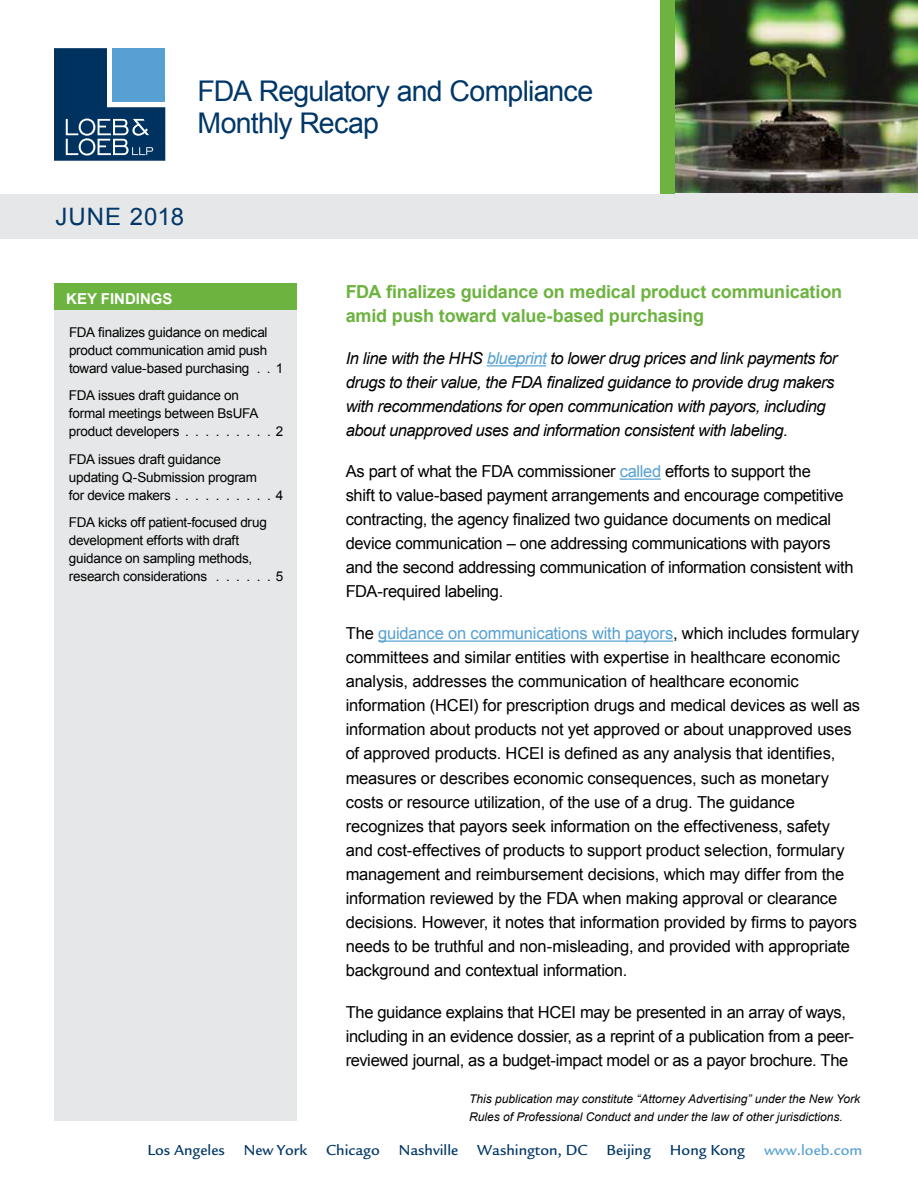
<style>
.page{position:relative;width:918px;height:1188px;background:#fff}
.page>*{position:absolute;margin:0;border:0;box-sizing:border-box;transform-origin:0 0}
.t1{font:28.5px/31.5px "Arial";letter-spacing:-.03em;color:#003768}
.t2{font:24px "Arial";letter-spacing:.04em;color:#003768}
.t3{font:700 18px/24px "Arial";letter-spacing:-.01em;color:#6cb33f}
.t4{font:16.5px/24px "Arial";letter-spacing:-.015em;color:#000}
.t5{font:italic 16.5px/24px "Arial";letter-spacing:-.025em;color:#000}
.t6{font:500 15px "Legacy Sans";color:#003768}
.t7{font:500 15px "Legacy Sans";color:#56a0d3}
.t8{font:700 15px "Arial";color:#fff}
.t9{font:13.5px/18px "Arial";letter-spacing:-.02em;color:#000}
.t10{font:italic 12px/18px "Arial";color:#000}
.s1{color:#56a0d3}
</style>
<div class="page">
<img style="left:675px;top:0;width:243px;height:194px">
<hr style="left:487px;top:365px;width:59px;height:1px;background:#56a0d3">
<hr style="left:620px;top:479px;width:41px;height:1px;background:#56a0d3">
<hr style="left:378px;top:641px;width:295px;height:1px;background:#56a0d3">
<div style="left:0;top:194px;width:918px;height:45px;background:#e6e7e8"></div>
<div style="left:660px;top:0;width:15px;height:194px;background:#6cb33f"></div>
<svg style="left:54px;top:48px;width:111px;height:113px;background:#32638c"></svg>
<div style="left:54px;top:310px;width:243px;height:810px;background:#e6e7e8"></div>
<div style="left:54px;top:284px;width:243px;height:26px;background:#6cb33f"></div>
<h1 class="t1" style="left:198px;top:76px;width:397px">FDA Regulatory and Compliance<br>Monthly Recap</h1>
<h2 class="t2" style="left:56px;top:201px;width:130px">JUNE 2018</h2>
<p class="t8" style="left:66px;top:288px;width:108px">KEY FINDINGS</p>
<p class="t9" style="left:69px;top:323px;width:200px;text-align:justify">FDA finalizes guidance on medical product communication amid push toward value-based purchasing ..</p>
<p class="t9" style="left:69px;top:387px;width:191px">FDA issues draft guidance on formal meetings between BsUFA product developers .........</p>
<p class="t9" style="left:69px;top:450px;width:190px">FDA issues draft guidance updating Q-Submission program for device makers ..........</p>
<p class="t9" style="left:69px;top:514px;width:199px">FDA kicks off patient-focused drug development efforts with draft guidance on sampling methods, research considerations ......</p>
<p class="t9" style="left:276px;top:359px;width:9px">1</p>
<p class="t9" style="left:276px;top:423px;width:9px">2</p>
<p class="t9" style="left:276px;top:486px;width:9px">4</p>
<p class="t9" style="left:276px;top:568px;width:9px">5</p>
<p class="t3" style="left:346px;top:280px;width:498px">FDA finalizes guidance on medical product communication amid push toward value-based purchasing</p>
<p class="t5" style="left:346px;top:347px;width:493px">In line with the HHS <span class="s1">blueprint</span> to lower drug prices and link payments for drugs to their value, the FDA finalized guidance to provide drug makers with recommendations for open communication with payors, including about unapproved uses and information consistent with labeling.</p>
<p class="t4" style="left:346px;top:460px;width:509px">As part of what the FDA commissioner <span class="s1">called</span> efforts to support the<br>shift to value-based payment arrangements and encourage competitive contracting, the agency finalized two guidance documents on medical device communication – one addressing communications with payors and the second addressing communication of information consistent with FDA-required labeling.</p>
<p class="t4" style="left:346px;top:622px;width:516px">The <span class="s1">guidance on communications with payors</span>, which includes formulary committees and similar entities with expertise in healthcare economic analysis, addresses the communication of healthcare economic information (HCEI) for prescription drugs and medical devices as well as information about products not yet approved or about unapproved uses of approved products. HCEI is defined as any analysis that identifies, measures or describes economic consequences, such as monetary costs or resource utilization, of the use of a drug. The guidance recognizes that payors seek information on the effectiveness, safety and cost-effectives of products to support product selection, formulary management and reimbursement decisions, which may differ from the information reviewed by the FDA when making approval or clearance decisions. However, it notes that information provided by firms to payors needs to be truthful and non-misleading, and provided with appropriate background and contextual information.</p>
<p class="t4" style="left:346px;top:1000px;width:510px">The guidance explains that HCEI may be presented in an array of ways, including in an evidence dossier, as a reprint of a publication from a peer&shy;reviewed journal, as a budget-impact model or as a payor brochure. The</p>
<p class="t10" style="left:469px;top:1089px;width:392px">This publication may constitute “Attorney Advertising” under the New York<br>Rules of Professional Conduct and under the law of other jurisdictions.</p>
<p class="t6" style="left:147px;top:1141px;width:79px">Los Angeles</p>
<p class="t6" style="left:244px;top:1141px;width:65px">New York</p>
<p class="t6" style="left:326px;top:1141px;width:55px">Chicago</p>
<p class="t6" style="left:399px;top:1141px;width:61px">Nashville</p>
<p class="t6" style="left:477px;top:1141px;width:112px">Washington, DC</p>
<p class="t6" style="left:607px;top:1141px;width:46px">Beijing</p>
<p class="t6" style="left:670px;top:1141px;width:77px">Hong Kong</p>
<p class="t7" style="left:764px;top:1141px;width:100px">www.loeb.com</p>
</div>
